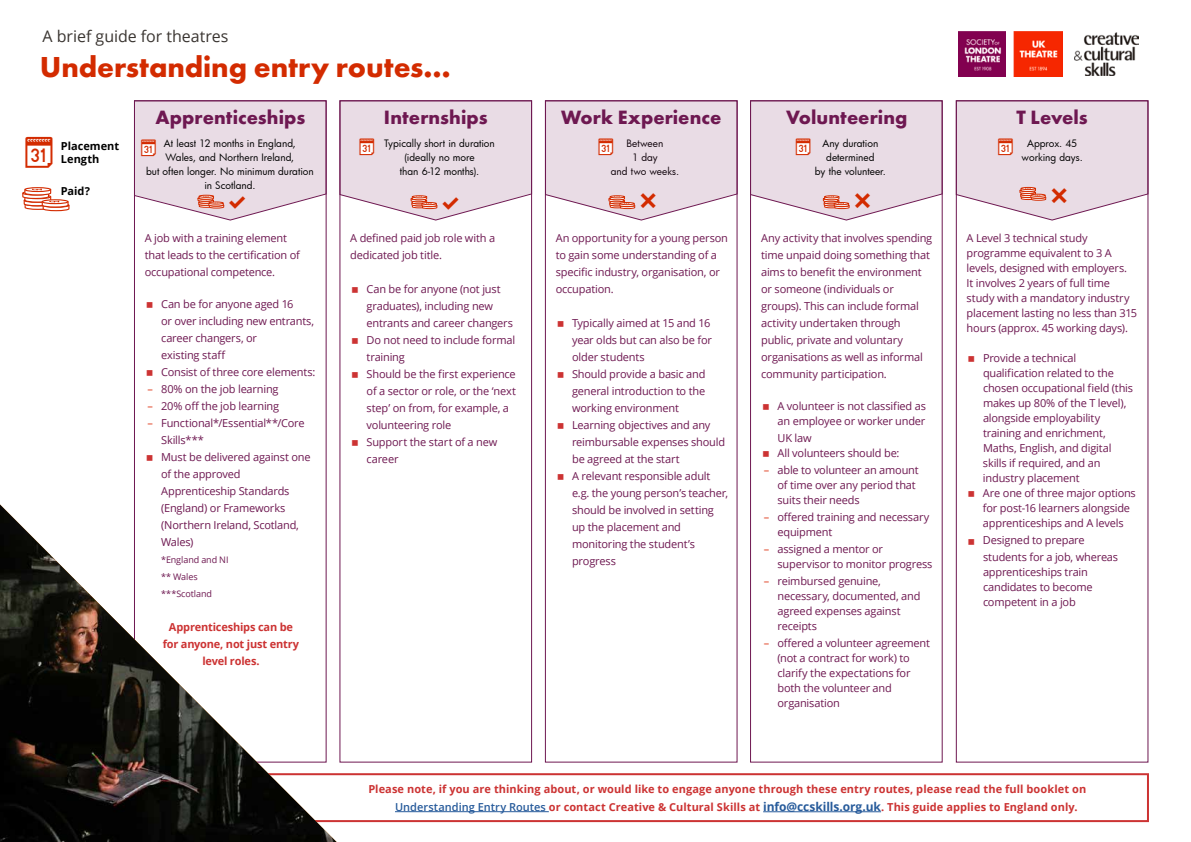
<style>
.page{position:relative;width:1191px;height:842px;background:#fff}
.page>*{position:absolute;margin:0;border:0;box-sizing:border-box;transform-origin:0 0}
.t1{font:700 30px "Futura PT";letter-spacing:-.005em;color:#d32b00}
.t2{font:700 20px "Futura PT";letter-spacing:.005em;color:#6e1851}
.t3{font:16px "Open Sans";letter-spacing:-.005em;color:#3a3531}
.t4{font:11px/17px "Open Sans";letter-spacing:-.015em;color:#6e1851}
.t5{font:700 11px/18px "Open Sans";letter-spacing:.005em;color:#c33}
.t6{font:700 11px/17px "Open Sans";letter-spacing:-.015em;color:#c33;text-align:center}
.t7{font:700 11px/13px "Open Sans";color:#000}
.t8{font:10px/14px "Futura";color:#000;text-align:center}
.t9{font:9px/17px "Open Sans";letter-spacing:-.01em;color:#6e1851}
.s1{color:#de3414}
.s2{font-weight:600;color:#275b9b}
.s3{font-size:12px;color:#275b9b}
</style>
<div class="page">
<div style="left:750px;top:100px;width:192px;height:663px;background:#fff;border:1px solid #6e1851"></div>
<img style="left:1074px;top:32px;width:64px;height:43px">
<img style="left:958px;top:32px;width:104px;height:44px">
<div style="left:1006px;top:28px;width:5px;height:54px;background:#fff"></div>
<div style="left:545px;top:100px;width:192px;height:663px;background:#fff;border:1px solid #6e1851"></div>
<div style="left:955px;top:100px;width:193px;height:663px;background:#fff;border:1px solid #6e1851"></div>
<hr style="left:395px;top:811px;width:154px;height:1px;background:#275b9b">
<hr style="left:763px;top:811px;width:118px;height:1px;background:#275b9b">
<div style="left:217px;top:773px;width:932px;height:49px;border:2px solid #c33"></div>
<div style="left:24px;top:187px;width:27px;height:5px;border:1px solid #d32b00;border-radius:50%"></div>
<svg style="left:22px;top:188px;width:48px;height:24px"></svg>
<img style="left:0;top:504px;width:336px;height:338px">
<svg style="left:134px;top:100px;width:193px;height:121px;background:#e7d8e1"></svg>
<svg style="left:339px;top:100px;width:193px;height:121px;background:#e7d8e1"></svg>
<svg style="left:955px;top:100px;width:194px;height:121px;background:#e7d8e1"></svg>
<svg style="left:544px;top:100px;width:194px;height:121px;background:#e7d8e1"></svg>
<svg style="left:750px;top:100px;width:193px;height:121px;background:#e7d8e1"></svg>
<h3 class="t3" style="left:43px;top:25px;width:187px">A brief guide for theatres</h3>
<h1 class="t1" style="left:40px;top:47px;width:412px">Understanding entry routes…</h1>
<p class="t7" style="left:61px;top:140px;width:60px">Placement<br>Length</p>
<p class="t7" style="left:61px;top:184px;width:31px">Paid?</p>
<h2 class="t2" style="left:155px;top:104px;width:151px">Apprenticeships</h2>
<p class="t8" style="left:146px;top:137px;width:169px">At least 12 months in England,<br>Wales, and Northern Ireland,<br>but often longer. No minimum duration in Scotland.</p>
<h2 class="t2" style="left:384px;top:104px;width:105px">Internships</h2>
<p class="t8" style="left:384px;top:137px;width:112px">Typically short in duration (ideally no more<br>than 6-12 months).</p>
<h2 class="t2" style="left:561px;top:104px;width:162px">Work Experience</h2>
<p class="t8" style="left:611px;top:137px;width:70px">Between<br>1 day<br>and two weeks.</p>
<h2 class="t2" style="left:786px;top:104px;width:123px">Volunteering</h2>
<p class="t8" style="left:815px;top:136px;width:72px">Any duration determined<br>by the volunteer.</p>
<h2 class="t2" style="left:1016px;top:104px;width:73px">T Levels</h2>
<p class="t8" style="left:1021px;top:136px;width:63px">Approx. 45 working days.</p>
<p class="t4" style="left:145px;top:230px;width:157px">A job with a training element that leads to the certification of occupational competence.</p>
<p class="t4" style="left:161px;top:295px;width:156px">Can be for anyone aged 16<br>or over including new entrants, career changers, or<br>existing staff<br>Consist of three core elements:</p>
<p class="t4" style="left:147px;top:380px;width:133px"><span class="s1">–</span> 80% on the job learning</p>
<p class="t4" style="left:147px;top:397px;width:133px"><span class="s1">–</span> 20% off the job learning</p>
<p class="t4" style="left:161px;top:414px;width:151px;text-indent:-14px"><span class="s1">–</span> Functional*/Essential**/Core<br>Skills***<br>Must be delivered against one of the approved<br>Apprenticeship Standards (England) or Frameworks (Northern Ireland, Scotland,<br>Wales)</p>
<p class="t9" style="left:161px;top:551px;width:69px">*England and NI ** Wales ***Scotland</p>
<p class="t6" style="left:163px;top:619px;width:138px">Apprenticeships can be for anyone, not just entry level roles.</p>
<p class="t4" style="left:350px;top:230px;width:146px">A defined paid job role with a dedicated job title.</p>
<p class="t4" style="left:366px;top:280px;width:151px">Can be for anyone (not just graduates), including new entrants and career changers<br>Do not need to include formal training<br>Should be the first experience of a sector or role, or the ‘next step’ on from, for example, a volunteering role<br>Support the start of a new career</p>
<p class="t4" style="left:556px;top:230px;width:174px">An opportunity for a young person to gain some understanding of a specific industry, organisation, or occupation.</p>
<p class="t4" style="left:572px;top:314px;width:157px">Typically aimed at 15 and 16 year olds but can also be for older students<br>Should provide a basic and general introduction to the working environment<br>Learning objectives and any reimbursable expenses should be agreed at the start<br>A relevant responsible adult e.g. the young person’s teacher, should be involved in setting up the placement and monitoring the student’s progress</p>
<p class="t4" style="left:761px;top:230px;width:173px">Any activity that involves spending time unpaid doing something that aims to benefit the environment or someone (individuals or groups). This can include formal activity undertaken through public, private and voluntary organisations as well as informal community participation.</p>
<p class="t4" style="left:777px;top:398px;width:150px;line-height:15px">A volunteer is not classified as an employee or worker under</p>
<p class="t4" style="left:777px;top:430px;width:123px;line-height:15px">UK law<br>All volunteers should be:</p>
<p class="t4" style="left:777px;top:462px;width:143px;line-height:15px;text-indent:-14px"><span class="s1">–</span> able to volunteer an amount of time over any period that suits their needs</p>
<p class="t4" style="left:777px;top:509px;width:153px;line-height:15px;text-indent:-14px"><span class="s1">–</span> offered training and necessary equipment</p>
<p class="t4" style="left:777px;top:541px;width:156px;line-height:15px;text-indent:-14px"><span class="s1">–</span> assigned a mentor or supervisor to monitor progress</p>
<p class="t4" style="left:777px;top:573px;width:144px;line-height:15px;text-indent:-14px"><span class="s1">–</span> reimbursed genuine, necessary, documented, and agreed expenses against receipts</p>
<p class="t4" style="left:777px;top:635px;width:154px;line-height:15px;text-indent:-14px"><span class="s1">–</span> offered a volunteer agreement (not a contract for work) to clarify the expectations for both the volunteer and organisation</p>
<p class="t4" style="left:966px;top:231px;width:172px;line-height:15px">A Level 3 technical study programme equivalent to 3 A levels, designed with employers.<br>It involves 2 years of full time study with a mandatory industry placement lasting no less than 315 hours (approx. 45 working days).</p>
<p class="t4" style="left:983px;top:351px;width:154px;line-height:15px">Provide a technical qualification related to the chosen occupational field (this makes up 80% of the T level), alongside employability training and enrichment,<br>Maths, English, and digital skills if required, and an industry placement<br>Are one of three major options for post-16 learners alongside apprenticeships and A levels</p>
<p class="t4" style="left:983px;top:532px;width:137px">Designed to prepare students for a job, whereas</p>
<p class="t4" style="left:983px;top:565px;width:111px;line-height:15px">apprenticeships train candidates to become competent in a job</p>
<p class="t5" style="left:395px;top:779px;width:693px;text-indent:-27px">Please note, if you are thinking about, or would like to engage anyone through these entry routes, please read the full booklet on<br><span class="s2">Understanding Entry Routes</span> or contact Creative &amp; Cultural Skills at <span class="s3">info@ccskills.org.uk</span>. This guide applies to England only.</p>
</div>
